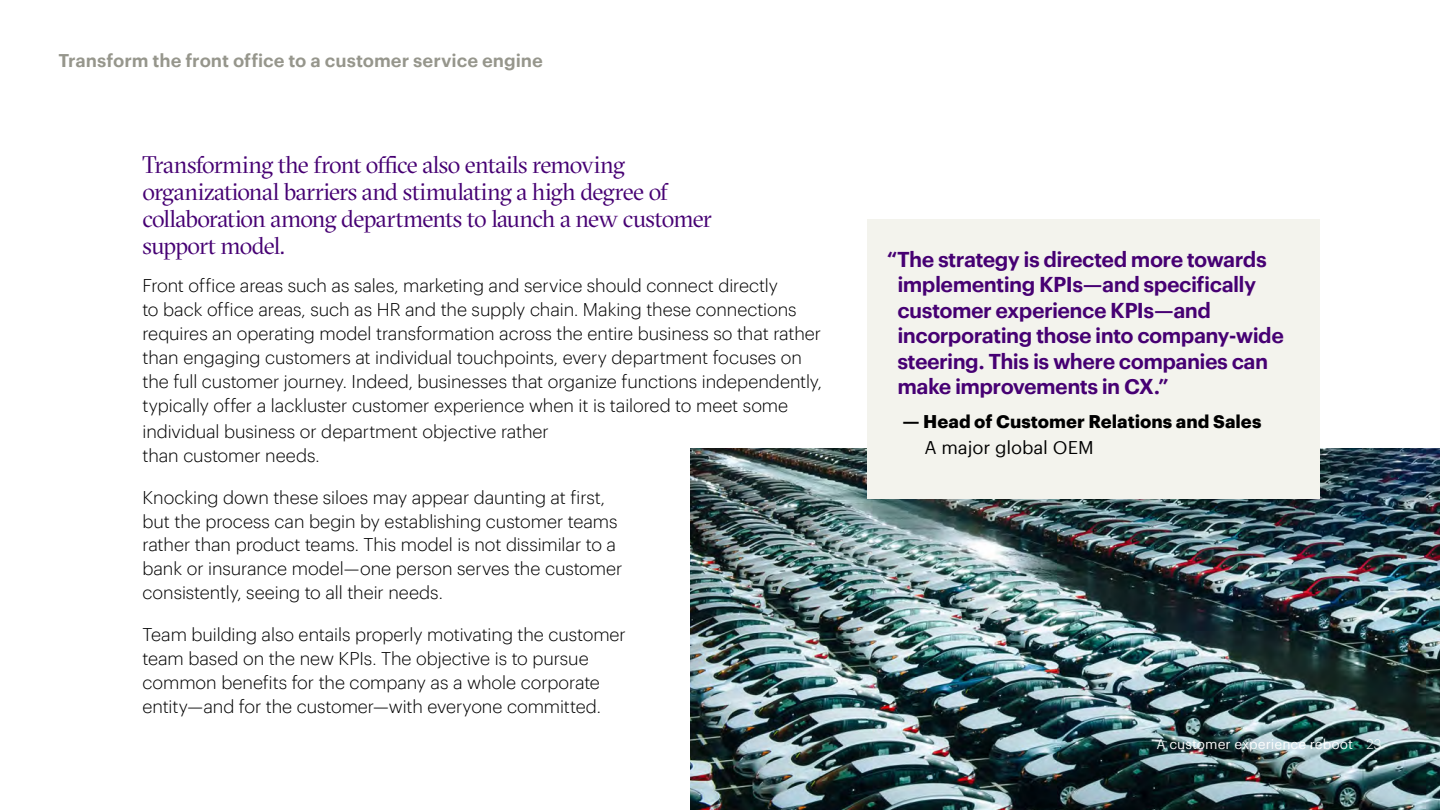
<style>
.page{position:relative;width:1440px;height:810px;background:#fff}
.page>*{position:absolute;margin:0;border:0;box-sizing:border-box;transform-origin:0 0}
.t1{font:24px/27px "GT Sectra Fine";letter-spacing:-.03em;color:#460073}
.t2{font:600 21px/25.5px "Graphik";letter-spacing:-.025em;color:#460073}
.t3{font:300 18px/24px "Graphik";letter-spacing:-.005em;color:#000}
.t4{font:600 18px "Graphik";color:#96968c}
.t5{font:700 18px "Graphik";color:#000}
.t6{font:18px "Graphik";letter-spacing:-.005em;color:#000}
.t7{font:13.5px "Graphik";color:#fff}
.s1{font-weight:300}
</style>
<div class="page">
<img style="left:690px;top:448px;width:750px;height:362px">
<div style="left:867px;top:219px;width:452px;height:280px;background:#f3f3ed"></div>
<p class="t4" style="left:58px;top:47px;width:486px">Transform the front office to a customer service engine</p>
<h1 class="t1" style="left:142px;top:152px;width:571px">Transforming the front office also entails removing organizational barriers and stimulating a high degree of collaboration among departments to launch a new customer support model.</h1>
<p class="t3" style="left:142px;top:272px;width:681px">Front office areas such as sales, marketing and service should connect directly<br>to back office areas, such as HR and the supply chain. Making these connections requires an operating model transformation across the entire business so that rather than engaging customers at individual touchpoints, every department focuses on the full customer journey. Indeed, businesses that organize functions independently, typically offer a lackluster customer experience when it is tailored to meet some</p>
<p class="t3" style="left:142px;top:418px;width:408px">individual business or department objective rather than customer needs.</p>
<p class="t3" style="left:142px;top:484px;width:482px">Knocking down these siloes may appear daunting at first, but the process can begin by establishing customer teams rather than product teams. This model is not dissimilar to a bank or insurance model—one person serves the customer consistently, seeing to all their needs.</p>
<p class="t3" style="left:142px;top:622px;width:485px">Team building also entails properly motivating the customer team based on the new KPIs. The objective is to pursue common benefits for the company as a whole corporate entity—and for the customer—with everyone committed.</p>
<p class="t2" style="left:897px;top:244px;width:388px;text-indent:-10px">“The strategy is directed more towards implementing KPIs—and specifically customer experience KPIs—and incorporating those into company-wide steering. This is where companies can make improvements in CX.”</p>
<p class="t5" style="left:902px;top:408px;width:360px">— Head of Customer Relations and Sales</p>
<p class="t6" style="left:924px;top:434px;width:171px">A major global OEM</p>
<p class="t7" style="left:1156px;top:734px;width:227px">A customer experience reboot <span class="s1">23</span></p>
</div>
